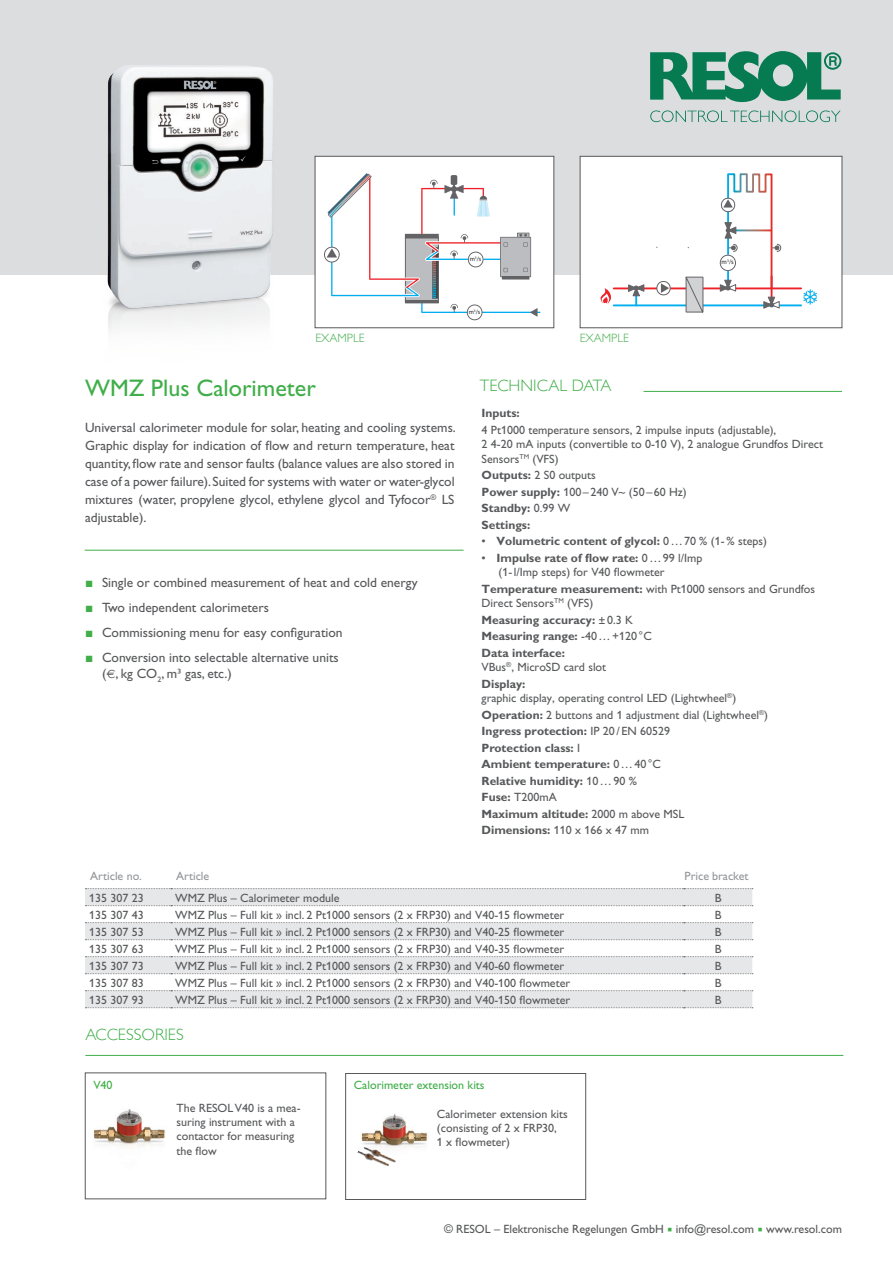
<style>
.page{position:relative;width:893px;height:1263px;background:#fff}
.page>*{position:absolute;margin:0;border:0;box-sizing:border-box;transform-origin:0 0}
.Überschrift_Produkt{font:24px "Gill Alt One";color:#40ae49}
.Überschrift_11PT_Grü{font:300 16.5px "Gill Sans";color:#40ae49}
.Fließtext_9Pt{font:13.5px/18px "Gill Alt One";color:#57585a;text-align:justify}
.TECHNISCHE_DATEN{font:12px/14.4px "Gill Alt One";color:#57585a}
.PL_TEXT{font:12px "Gill Alt One";color:#57585a}
.TECHNISCHE_DATEN-2{font:700 12px "Gill Alt One";color:#57585a}
.Zusatztext_8PT_Grau{font:12px "Gill Alt One";color:#57585a}
.PB_ÜBERSCHRIFT{font:12px "Gill Alt One";color:#939598}
.Zusatztext_8PT_Grün{font:12px "Gill Alt One";color:#40ae49}
.Technische_Daten_deu{font:700 12px "Gill Alt One";color:#57585a}
.Überschrift_11PT_Grü-2{font:300 12px "Gill Sans";color:#40ae49}
.t1{font:6.6px "Myriad";color:#231f20}
.t2{font:6.3px "Myriad";color:#231f20}
.s1{font-family:"Arial";font-weight:700;color:#40ae49}
.s2{font-family:"Euro Sig";font-size:12px}
.s3{font-weight:700}
.s4{font-weight:400}
.s5{color:#40ae49}
</style>
<div class="page">
<div style="left:0;top:0;width:893px;height:274px;background:#dcdddf"></div>
<svg style="left:85px;top:906px;width:666px;height:1px"></svg>
<svg style="left:85px;top:923px;width:667px;height:84px;fill:#e6e7e9"></svg>
<svg style="left:85px;top:922px;width:668px;height:1px"></svg>
<svg style="left:85px;top:939px;width:668px;height:1px"></svg>
<svg style="left:85px;top:956px;width:668px;height:1px"></svg>
<svg style="left:85px;top:973px;width:668px;height:1px"></svg>
<svg style="left:85px;top:990px;width:668px;height:1px"></svg>
<svg style="left:85px;top:1007px;width:668px;height:1px"></svg>
<img style="left:100px;top:65px;width:180px;height:266px">
<hr style="left:643px;top:391px;width:199px;height:1px;background:#40ae49">
<div style="left:315px;top:156px;width:239px;height:172px;background:#fff"></div>
<svg style="left:324px;top:173px;width:216px;height:147px"></svg>
<div style="left:315px;top:156px;width:239px;height:172px;border:1px solid #57585a"></div>
<div style="left:580px;top:156px;width:262px;height:172px;background:#fff;border:1px solid #57585a"></div>
<hr style="left:614px;top:304px;width:187px;height:2px;background:#00aeef">
<hr style="left:614px;top:287px;width:187px;height:2px;background:#ee2028">
<svg style="left:685px;top:276px;width:19px;height:37px"></svg>
<svg style="left:655px;top:281px;width:16px;height:15px"></svg>
<svg style="left:628px;top:284px;width:16px;height:21px"></svg>
<svg style="left:719px;top:173px;width:62px;height:136px"></svg>
<svg style="left:601px;top:288px;width:10px;height:16px"></svg>
<svg style="left:803px;top:289px;width:14px;height:16px"></svg>
<div style="left:85px;top:1073px;width:241px;height:126px;border:1px solid #57585a"></div>
<img style="left:93px;top:1109px;width:72px;height:38px">
<hr style="left:85px;top:1055px;width:758px;height:1px;background:#40ae49">
<hr style="left:85px;top:550px;width:379px;height:1px;background:#40ae49">
<div style="left:345px;top:1073px;width:241px;height:127px;border:1px solid #57585a"></div>
<img style="left:361px;top:1114px;width:67px;height:34px">
<img style="left:364px;top:1142px;width:34px;height:21px">
<img style="left:357px;top:1146px;width:35px;height:21px">
<svg style="left:85px;top:888px;width:668px;height:18px;background:#e1e2e4"></svg>
<svg style="left:650px;top:51px;width:191px;height:71px"></svg>
<p class="t2" style="left:470px;top:256px;width:13px">m<sup>3</sup>/s</p>
<p class="t2" style="left:469px;top:309px;width:13px">m<sup>3</sup>/s</p>
<p class="Überschrift_11PT_Grü-2" style="left:315px;top:329px;width:51px">EXAMPLE</p>
<p class="Überschrift_11PT_Grü-2" style="left:580px;top:329px;width:51px">EXAMPLE</p>
<p class="t1" style="left:722px;top:259px;width:14px">m<sup>3</sup>/s</p>
<p class="Überschrift_Produkt" style="left:85px;top:374px;width:232px">WMZ Plus Calorimeter</p>
<p class="Fließtext_9Pt" style="left:85px;top:418px;width:372px">Universal calorimeter module for solar, heating and cooling systems.<br>Graphic display for indication of flow and return temperature, heat quantity, flow rate and sensor faults (balance values are also stored in case of a power failure). Suited for systems with water or water-glycol mixtures (water, propylene glycol, ethylene glycol and Tyfocor<sup>®</sup> LS adjustable).</p>
<p class="Fließtext_9Pt" style="left:85px;top:574px;width:334px"><span class="s1">■</span> Single or combined measurement of heat and cold energy</p>
<p class="Fließtext_9Pt" style="left:85px;top:598px;width:185px"><span class="s1">■</span> Two independent calorimeters</p>
<p class="Fließtext_9Pt" style="left:85px;top:623px;width:259px"><span class="s1">■</span> Commissioning menu for easy configuration</p>
<p class="Fließtext_9Pt" style="left:102px;top:649px;width:238px;line-height:16.2px;text-indent:-17px"><span class="s1">■</span> Conversion into selectable alternative units (<span class="s2">€</span>, kg CO<sub>2</sub>, m³ gas, etc.)</p>
<p class="Überschrift_11PT_Grü" style="left:480px;top:372px;width:133px">TECHNICAL DATA</p>
<p class="TECHNISCHE_DATEN-2" style="left:482px;top:406px;width:40px">Inputs:</p>
<p class="TECHNISCHE_DATEN" style="left:482px;top:422px;width:343px">4 Pt1000 temperature sensors, 2 impulse inputs (adjustable),<br>2 4-20 mA inputs (convertible to 0-10 V), 2 analogue Grundfos Direct<br>Sensors<sup>TM</sup> (VFS)</p>
<p class="TECHNISCHE_DATEN" style="left:482px;top:468px;width:116px"><span class="s3">Outputs:</span> 2 S0 outputs</p>
<p class="TECHNISCHE_DATEN" style="left:482px;top:484px;width:207px"><span class="s3">Power supply:</span> 100–240 V~ (50 –60 Hz)</p>
<p class="TECHNISCHE_DATEN-2" style="left:482px;top:501px;width:90px">Standby: <span class="s4">0.99 W</span></p>
<p class="TECHNISCHE_DATEN-2" style="left:482px;top:517px;width:50px">Settings:</p>
<p class="TECHNISCHE_DATEN-2" style="left:482px;top:534px;width:287px"><span class="s4">•</span> Volumetric content of glycol: <span class="s4">0…70 % (1- % steps)</span></p>
<p class="TECHNISCHE_DATEN" style="left:499px;top:550px;width:205px;text-indent:-17px">• <span class="s3">Impulse rate of flow rate:</span> 0…99 l/Imp (1-l/Imp steps) for V40 flowmeter</p>
<p class="TECHNISCHE_DATEN" style="left:482px;top:581px;width:335px"><span class="s3">Temperature measurement:</span> with Pt1000 sensors and Grundfos<br>Direct Sensors<sup>TM</sup> (VFS)</p>
<p class="TECHNISCHE_DATEN-2" style="left:482px;top:612px;width:153px">Measuring accuracy: <span class="s4">±0.3 K</span></p>
<p class="TECHNISCHE_DATEN-2" style="left:482px;top:629px;width:172px">Measuring range: <span class="s4">-40…+120°C</span></p>
<p class="TECHNISCHE_DATEN" style="left:482px;top:645px;width:126px"><span class="s3">Data interface:<br></span>VBus<sup>®</sup>, MicroSD card slot</p>
<p class="TECHNISCHE_DATEN" style="left:482px;top:676px;width:256px"><span class="s3">Display:<br></span>graphic display, operating control LED (Lightwheel<sup>®</sup>)</p>
<p class="TECHNISCHE_DATEN" style="left:482px;top:707px;width:288px"><span class="s3">Operation:</span> 2 buttons and 1 adjustment dial (Lightwheel<sup>®</sup>)</p>
<p class="TECHNISCHE_DATEN-2" style="left:482px;top:724px;width:190px">Ingress protection: <span class="s4">IP 20/ EN 60529</span></p>
<p class="TECHNISCHE_DATEN-2" style="left:482px;top:740px;width:100px">Protection class: <span class="s4">I</span></p>
<p class="TECHNISCHE_DATEN-2" style="left:482px;top:757px;width:181px">Ambient temperature: <span class="s4">0…40°C</span></p>
<p class="Technische_Daten_deu" style="left:482px;top:773px;width:157px">Relative humidity: <span class="s4">10…90 %</span></p>
<p class="TECHNISCHE_DATEN" style="left:482px;top:790px;width:77px"><span class="s3">Fuse:</span> T200mA</p>
<p class="TECHNISCHE_DATEN-2" style="left:482px;top:806px;width:204px">Maximum altitude: <span class="s4">2000 m above MSL</span></p>
<p class="TECHNISCHE_DATEN" style="left:482px;top:823px;width:169px"><span class="s3">Dimensions:</span> 110 x 166 x 47 mm</p>
<p class="PB_ÜBERSCHRIFT" style="left:90px;top:869px;width:53px">Article no.</p>
<p class="PB_ÜBERSCHRIFT" style="left:176px;top:869px;width:35px">Article</p>
<p class="PB_ÜBERSCHRIFT" style="left:685px;top:869px;width:65px">Price bracket</p>
<p class="PL_TEXT" style="left:89px;top:891px;width:56px">135 307 23</p>
<p class="PL_TEXT" style="left:175px;top:891px;width:166px">WMZ Plus – Calorimeter module</p>
<p class="PL_TEXT" style="left:715px;top:891px;width:8px">B</p>
<p class="PL_TEXT" style="left:89px;top:908px;width:56px">135 307 43</p>
<p class="PL_TEXT" style="left:175px;top:908px;width:390px">WMZ Plus – Full kit » incl. 2 Pt1000 sensors (2 x FRP30) and V40-15 flowmeter</p>
<p class="PL_TEXT" style="left:715px;top:908px;width:8px">B</p>
<p class="PL_TEXT" style="left:89px;top:925px;width:56px">135 307 53</p>
<p class="PL_TEXT" style="left:175px;top:925px;width:390px">WMZ Plus – Full kit » incl. 2 Pt1000 sensors (2 x FRP30) and V40-25 flowmeter</p>
<p class="PL_TEXT" style="left:715px;top:925px;width:8px">B</p>
<p class="PL_TEXT" style="left:89px;top:942px;width:56px">135 307 63</p>
<p class="PL_TEXT" style="left:175px;top:942px;width:390px">WMZ Plus – Full kit » incl. 2 Pt1000 sensors (2 x FRP30) and V40-35 flowmeter</p>
<p class="PL_TEXT" style="left:715px;top:942px;width:8px">B</p>
<p class="PL_TEXT" style="left:89px;top:959px;width:56px">135 307 73</p>
<p class="PL_TEXT" style="left:175px;top:959px;width:390px">WMZ Plus – Full kit » incl. 2 Pt1000 sensors (2 x FRP30) and V40-60 flowmeter</p>
<p class="PL_TEXT" style="left:715px;top:959px;width:8px">B</p>
<p class="PL_TEXT" style="left:89px;top:976px;width:56px">135 307 83</p>
<p class="PL_TEXT" style="left:175px;top:976px;width:396px">WMZ Plus – Full kit » incl. 2 Pt1000 sensors (2 x FRP30) and V40-100 flowmeter</p>
<p class="PL_TEXT" style="left:715px;top:976px;width:8px">B</p>
<p class="PL_TEXT" style="left:89px;top:993px;width:56px">135 307 93</p>
<p class="PL_TEXT" style="left:175px;top:993px;width:396px">WMZ Plus – Full kit » incl. 2 Pt1000 sensors (2 x FRP30) and V40-150 flowmeter</p>
<p class="PL_TEXT" style="left:715px;top:993px;width:8px">B</p>
<p class="Überschrift_11PT_Grü" style="left:85px;top:1022px;width:100px">ACCESSORIES</p>
<p class="Zusatztext_8PT_Grün" style="left:93px;top:1078px;width:21px">V40</p>
<p class="TECHNISCHE_DATEN" style="left:177px;top:1100px;width:125px">The RESOL V40 is a mea&shy;suring instrument with a contactor for measuring the flow</p>
<p class="Zusatztext_8PT_Grün" style="left:354px;top:1077px;width:132px">Calorimeter extension kits</p>
<p class="TECHNISCHE_DATEN" style="left:437px;top:1106px;width:132px">Calorimeter extension kits (consisting of 2 x FRP30,<br>1 x flowmeter)</p>
<p class="Zusatztext_8PT_Grau" style="left:444px;top:1222px;width:399px">© RESOL – Elektronische Regelungen GmbH <span class="s5">▪</span> info@resol.com <span class="s5">▪</span> www.resol.com</p>
</div>
